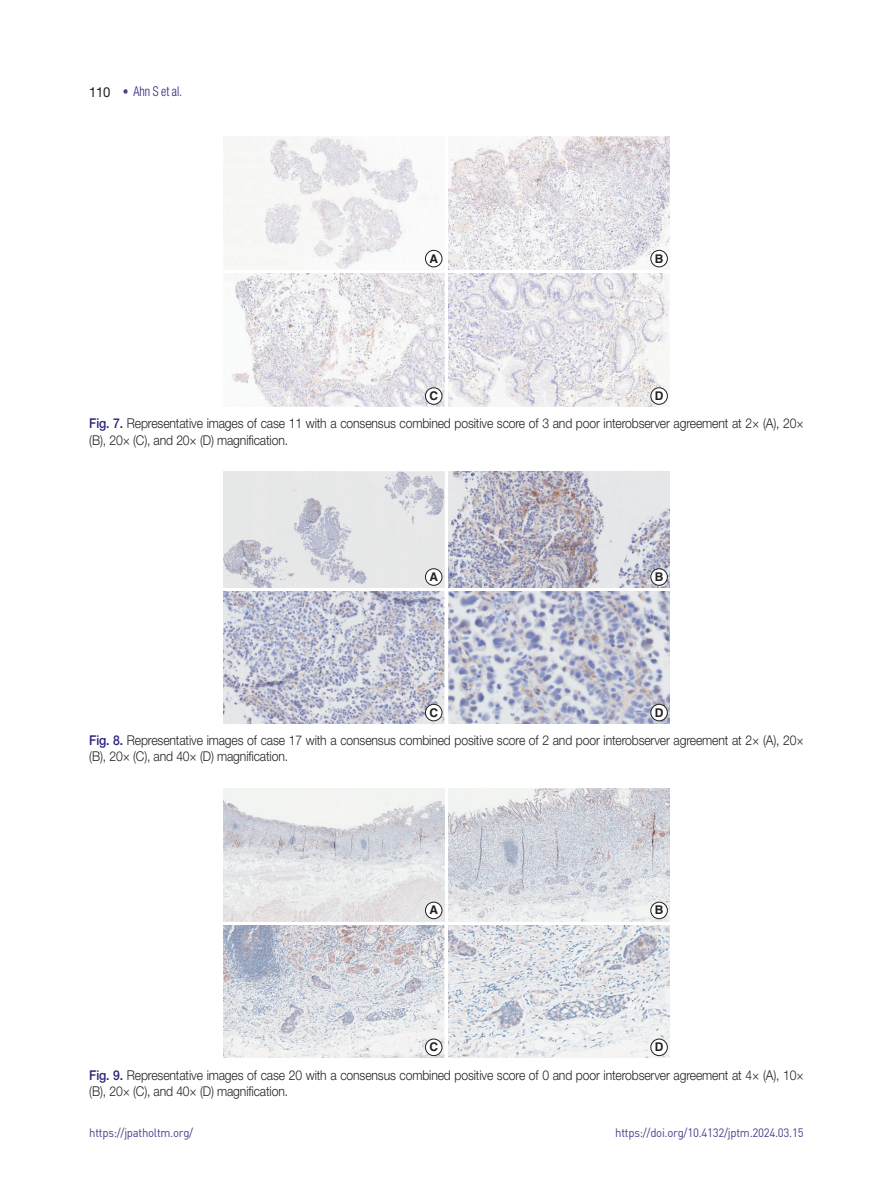
<style>
.page{position:relative;width:893px;height:1191px;background:#fff}
.page>*{position:absolute;margin:0;border:0;box-sizing:border-box;transform-origin:0 0}
.t1{font:300 13.5px/16.2px "Helvetica Neue LT Std";letter-spacing:-.01em;color:#231f20;scale:.9 1}
.t2{font:300 condensed 13.5px "Helvetica Neue LT Std";letter-spacing:-.01em;color:#26237b;scale:.9 1}
.t3{font:12px "Dinreg";letter-spacing:-.025em;color:#45428b;scale:.95 1}
.t4{font:700 12px "Helvetica LT Std";color:#231f20}
.s1{font-weight:400;font-stretch:normal;font-size:13.8px;color:#231f20}
.s2{font-size:12.75px;color:#45428b}
.s3{font-weight:500;color:#26237b}
</style>
<div class="page">
<img style="left:232px;top:273px;width:212px;height:134px">
<img style="left:449px;top:273px;width:221px;height:134px">
<img style="left:449px;top:136px;width:221px;height:133px">
<img style="left:223px;top:136px;width:220px;height:133px">
<div style="left:425px;top:250px;width:17px;height:17px;background:#fff;border-radius:50%"></div>
<div style="left:425px;top:250px;width:17px;height:17px;border:1px solid #231f20;border-radius:50%"></div>
<div style="left:651px;top:250px;width:16px;height:17px;background:#fff;border-radius:50%"></div>
<div style="left:651px;top:250px;width:17px;height:17px;border:1px solid #231f20;border-radius:50%"></div>
<div style="left:425px;top:388px;width:17px;height:16px;background:#fff;border-radius:50%"></div>
<div style="left:425px;top:387px;width:17px;height:17px;border:1px solid #231f20;border-radius:50%"></div>
<div style="left:651px;top:388px;width:16px;height:16px;background:#fff;border-radius:50%"></div>
<div style="left:651px;top:387px;width:17px;height:17px;border:1px solid #231f20;border-radius:50%"></div>
<img style="left:223px;top:472px;width:221px;height:115px">
<img style="left:223px;top:592px;width:221px;height:131px">
<img style="left:449px;top:592px;width:221px;height:131px">
<img style="left:449px;top:472px;width:221px;height:115px">
<div style="left:425px;top:569px;width:17px;height:16px;background:#fff;border-radius:50%"></div>
<div style="left:425px;top:568px;width:17px;height:17px;border:1px solid #231f20;border-radius:50%"></div>
<div style="left:651px;top:569px;width:16px;height:16px;background:#fff;border-radius:50%"></div>
<div style="left:651px;top:568px;width:17px;height:17px;border:1px solid #231f20;border-radius:50%"></div>
<div style="left:425px;top:704px;width:17px;height:17px;background:#fff;border-radius:50%"></div>
<div style="left:425px;top:704px;width:17px;height:17px;border:1px solid #231f20;border-radius:50%"></div>
<div style="left:651px;top:704px;width:16px;height:17px;background:#fff;border-radius:50%"></div>
<div style="left:651px;top:704px;width:17px;height:17px;border:1px solid #231f20;border-radius:50%"></div>
<img style="left:223px;top:788px;width:221px;height:133px">
<img style="left:449px;top:788px;width:221px;height:133px">
<img style="left:223px;top:925px;width:221px;height:133px">
<img style="left:449px;top:925px;width:221px;height:133px">
<div style="left:425px;top:902px;width:17px;height:16px;background:#fff;border-radius:50%"></div>
<div style="left:425px;top:902px;width:17px;height:17px;border:1px solid #231f20;border-radius:50%"></div>
<div style="left:651px;top:902px;width:16px;height:16px;background:#fff;border-radius:50%"></div>
<div style="left:651px;top:902px;width:17px;height:17px;border:1px solid #231f20;border-radius:50%"></div>
<div style="left:425px;top:1039px;width:17px;height:16px;background:#fff;border-radius:50%"></div>
<div style="left:425px;top:1038px;width:17px;height:17px;border:1px solid #231f20;border-radius:50%"></div>
<div style="left:651px;top:1039px;width:16px;height:16px;background:#fff;border-radius:50%"></div>
<div style="left:651px;top:1038px;width:17px;height:17px;border:1px solid #231f20;border-radius:50%"></div>
<p class="t2" style="left:89px;top:84px;width:105px"><span class="s1">110</span> <span class="s2">•</span> Ahn S et al.</p>
<p class="t4" style="left:429px;top:251px;width:10px">A</p>
<p class="t4" style="left:655px;top:251px;width:10px">B</p>
<p class="t4" style="left:429px;top:388px;width:10px">C</p>
<p class="t4" style="left:655px;top:388px;width:10px">D</p>
<p class="t1" style="left:89px;top:415px;width:795px"><span class="s3">Fig. 7.</span> Representative images of case 11 with a consensus combined positive score of 3 and poor interobserver agreement at 2× (A), 20× (B), 20× (C), and 20× (D) magnification.</p>
<p class="t4" style="left:429px;top:569px;width:10px">A</p>
<p class="t4" style="left:655px;top:569px;width:10px">B</p>
<p class="t4" style="left:429px;top:705px;width:10px">C</p>
<p class="t4" style="left:655px;top:705px;width:10px">D</p>
<p class="t1" style="left:89px;top:731px;width:795px"><span class="s3">Fig. 8.</span> Representative images of case 17 with a consensus combined positive score of 2 and poor interobserver agreement at 2× (A), 20× (B), 20× (C), and 40× (D) magnification.</p>
<p class="t4" style="left:429px;top:903px;width:10px">A</p>
<p class="t4" style="left:655px;top:903px;width:10px">B</p>
<p class="t4" style="left:429px;top:1039px;width:10px">C</p>
<p class="t4" style="left:655px;top:1039px;width:10px">D</p>
<p class="t1" style="left:89px;top:1066px;width:795px"><span class="s3">Fig. 9.</span> Representative images of case 20 with a consensus combined positive score of 0 and poor interobserver agreement at 4× (A), 10× (B), 20× (C), and 40× (D) magnification.</p>
<p class="t3" style="left:89px;top:1125px;width:111px">https://jpatholtm.org/</p>
<p class="t3" style="left:615px;top:1125px;width:200px">https://doi.org/10.4132/jptm.2024.03.15</p>
</div>
